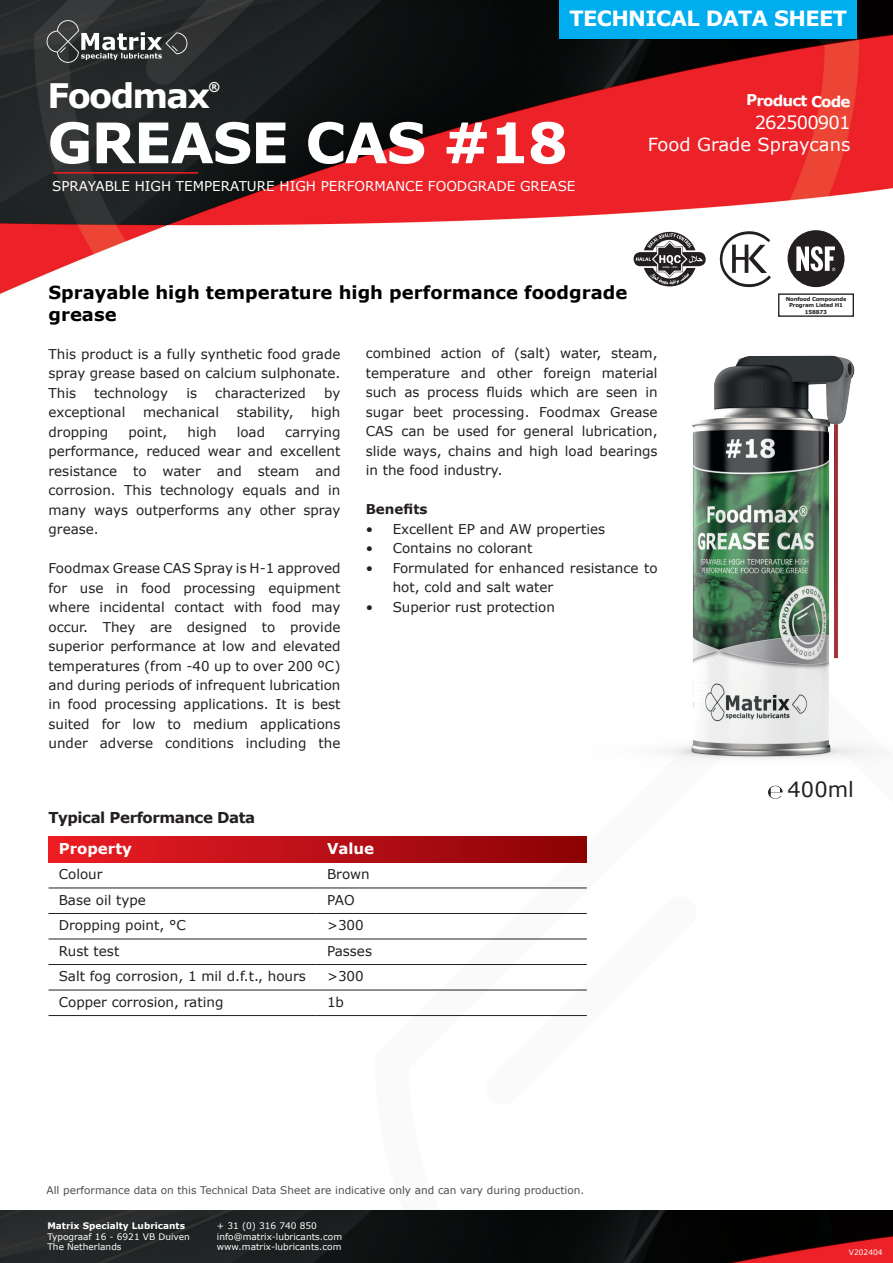
<style>
.page{position:relative;width:893px;height:1263px;background:#fff}
.page>*{position:absolute;margin:0;border:0;box-sizing:border-box;transform-origin:0 0}
.t1{font:700 55.95px "Verdana";letter-spacing:-.025em;color:#fff}
.t2{font:700 33.75px "Verdana";letter-spacing:-.05em;color:#fff}
.t3{font:700 21px "Verdana";letter-spacing:-.03em;color:#fff}
.t4{font:21px "Verdana";color:#231f20}
.t5{font:700 18px/21.6px "Verdana";color:#000}
.t6{font:18px "Verdana";letter-spacing:-.01em;color:#fff}
.t7{font:18px "Verdana";letter-spacing:-.05em;color:#fff}
.t8{font:700 15px "Verdana";color:#fff}
.t9{font:700 15px "Verdana";letter-spacing:-.03em;color:#231f20}
.t10{font:13.5px/19.5px "Verdana";color:#231f20;text-align:justify}
.t11{font:13.5px "Verdana";color:#fff}
.t12{font:700 13.5px "Verdana";color:#231f20}
.t13{font:700 12.15px "Verdana";color:#fff}
.t14{font:10.5px "Verdana";color:#231f20}
.t15{font:9px/10.5px "Verdana";color:#fff}
.t16{font:700 9px "Verdana";color:#fff}
.t17{font:7.5px "Verdana";color:#fff}
.t18{font:700 5.4px/6.4px "Verdana";letter-spacing:-.03em;color:#231f20;text-align:center}
</style>
<div class="page">
<img style="left:0;top:0;width:893px;height:294px">
<svg style="left:375px;top:887px;width:518px;height:324px"></svg>
<div style="left:560px;top:0;width:297px;height:38px;background:#00aeef"></div>
<svg style="left:47px;top:20px;width:140px;height:43px;background:#505253"></svg>
<img style="left:0;top:1211px;width:893px;height:52px">
<img style="left:298px;top:219px;width:595px;height:644px">
<div style="left:49px;top:837px;width:268px;height:25px;background:linear-gradient(to right,#ed1d23,#ba1018)"></div>
<div style="left:317px;top:837px;width:270px;height:25px;background:linear-gradient(to right,#bb101a,#8b0204)"></div>
<hr style="left:49px;top:888px;width:268px;height:1px;background:#231f20">
<hr style="left:317px;top:888px;width:270px;height:1px;background:#231f20">
<hr style="left:49px;top:913px;width:268px;height:1px;background:#231f20">
<hr style="left:317px;top:913px;width:270px;height:1px;background:#231f20">
<hr style="left:49px;top:939px;width:268px;height:1px;background:#231f20">
<hr style="left:317px;top:939px;width:270px;height:1px;background:#231f20">
<hr style="left:49px;top:964px;width:268px;height:1px;background:#231f20">
<hr style="left:317px;top:964px;width:270px;height:1px;background:#231f20">
<hr style="left:49px;top:990px;width:268px;height:1px;background:#231f20">
<hr style="left:317px;top:990px;width:270px;height:1px;background:#231f20">
<hr style="left:49px;top:1015px;width:268px;height:1px;background:#231f20">
<hr style="left:317px;top:1015px;width:270px;height:1px;background:#231f20">
<div style="left:778px;top:221px;width:76px;height:76px;background:#fff"></div>
<svg style="left:788px;top:230px;width:56px;height:57px"></svg>
<div style="left:632px;top:221px;width:76px;height:76px;background:#fff"></div>
<svg style="left:634px;top:232px;width:72px;height:54px"></svg>
<div style="left:708px;top:221px;width:76px;height:76px;background:#fff"></div>
<svg style="left:719px;top:231px;width:52px;height:57px"></svg>
<hr style="left:53px;top:172px;width:145px;height:2px;background:#ee1d23">
<svg style="left:768px;top:786px;width:15px;height:13px"></svg>
<h3 class="t3" style="left:569px;top:5px;width:279px">TECHNICAL DATA SHEET</h3>
<h2 class="t2" style="left:47px;top:74px;width:164px">Foodmax</h2>
<p class="t13" style="left:208px;top:79px;width:13px">®</p>
<h1 class="t1" style="left:47px;top:106px;width:522px">GREASE CAS #18</h1>
<p class="t11" style="left:52px;top:178px;width:525px">SPRAYABLE HIGH TEMPERATURE HIGH PERFORMANCE FOODGRADE GREASE</p>
<p class="t8" style="left:747px;top:90px;width:106px;rotate:1deg">Product Code</p>
<h3 class="t7" style="left:755px;top:111px;width:97px">262500901</h3>
<h3 class="t6" style="left:648px;top:133px;width:204px">Food Grade Spraycans</h3>
<h3 class="t5" style="left:49px;top:282px;width:580px">Sprayable high temperature high performance foodgrade grease</h3>
<p class="t18" style="left:786px;top:296px;width:62px">Nonfood Compounds<br>Program Listed H1<br>158873</p>
<p class="t10" style="left:49px;top:344px;width:293px">This product is a fully synthetic food grade spray grease based on calcium sulphonate.<br>This</p>
<p class="t10" style="left:94px;top:383px;width:75px">technology</p>
<p class="t10" style="left:186px;top:383px;width:12px">is</p>
<p class="t10" style="left:215px;top:383px;width:92px">characterized</p>
<p class="t10" style="left:324px;top:383px;width:18px">by</p>
<p class="t10" style="left:49px;top:403px;width:78px">exceptional</p>
<p class="t10" style="left:143px;top:403px;width:77px">mechanical</p>
<p class="t10" style="left:237px;top:403px;width:58px">stability,</p>
<p class="t10" style="left:311px;top:403px;width:31px">high</p>
<p class="t10" style="left:49px;top:422px;width:61px">dropping</p>
<p class="t10" style="left:128px;top:422px;width:41px">point,</p>
<p class="t10" style="left:187px;top:422px;width:31px">high</p>
<p class="t10" style="left:237px;top:422px;width:30px">load</p>
<p class="t10" style="left:49px;top:422px;width:293px;text-indent:237px">carrying performance, reduced wear and excellent resistance to water and steam and corrosion. This technology equals and in many ways outperforms any other spray grease.</p>
<p class="t10" style="left:49px;top:558px;width:293px">Foodmax Grease CAS Spray is H-1 approved for use in food processing equipment where incidental contact with food may occur. They are designed to provide superior performance at low and elevated temperatures (from -40 up to over 200 ºC) and during periods of infrequent lubrication in food processing applications. It is best suited for low to medium applications under adverse conditions including the</p>
<p class="t9" style="left:49px;top:807px;width:208px">Typical Performance Data</p>
<p class="t10" style="left:366px;top:344px;width:293px">combined action of (salt) water, steam, temperature and other foreign material such as process fluids which are seen in sugar beet processing. Foodmax Grease CAS can be used for general lubrication, slide ways, chains and high load bearings in the food industry.</p>
<p class="t12" style="left:366px;top:501px;width:63px">Benefits</p>
<p class="t10" style="left:366px;top:519px;width:241px">• Excellent EP and AW properties</p>
<p class="t10" style="left:366px;top:539px;width:168px">• Contains no colorant</p>
<p class="t10" style="left:393px;top:558px;width:266px;text-indent:-27px">• Formulated for enhanced resistance to hot, cold and salt water</p>
<p class="t10" style="left:366px;top:597px;width:191px">• Superior rust protection</p>
<p class="t8" style="left:59px;top:838px;width:75px">Property</p>
<p class="t8" style="left:327px;top:838px;width:49px">Value</p>
<p class="t10" style="left:59px;top:865px;width:45px">Colour</p>
<p class="t10" style="left:327px;top:865px;width:44px">Brown</p>
<p class="t10" style="left:59px;top:890px;width:89px">Base oil type</p>
<p class="t10" style="left:327px;top:890px;width:29px">PAO</p>
<p class="t10" style="left:59px;top:916px;width:129px">Dropping point, °C</p>
<p class="t10" style="left:327px;top:916px;width:38px">&gt;300</p>
<p class="t10" style="left:59px;top:941px;width:62px">Rust test</p>
<p class="t10" style="left:327px;top:941px;width:47px">Passes</p>
<p class="t10" style="left:59px;top:967px;width:249px">Salt fog corrosion, 1 mil d.f.t., hours</p>
<p class="t10" style="left:327px;top:967px;width:38px">&gt;300</p>
<p class="t10" style="left:59px;top:992px;width:166px">Copper corrosion, rating</p>
<p class="t10" style="left:327px;top:992px;width:18px">1b</p>
<p class="t14" style="left:47px;top:1183px;width:539px">All performance data on this Technical Data Sheet are indicative only and can vary during production.</p>
<p class="t16" style="left:47px;top:1220px;width:139px">Matrix Specialty Lubricants</p>
<p class="t15" style="left:47px;top:1231px;width:144px">Typograaf 16 - 6921 VB Duiven<br>The Netherlands</p>
<p class="t15" style="left:217px;top:1221px;width:127px">+ 31 (0) 316 740 850 info@matrix-lubricants.com www.matrix-lubricants.com</p>
<h3 class="t4" style="left:788px;top:776px;width:68px">400ml</h3>
<p class="t17" style="left:849px;top:1247px;width:35px">V202404</p>
</div>
